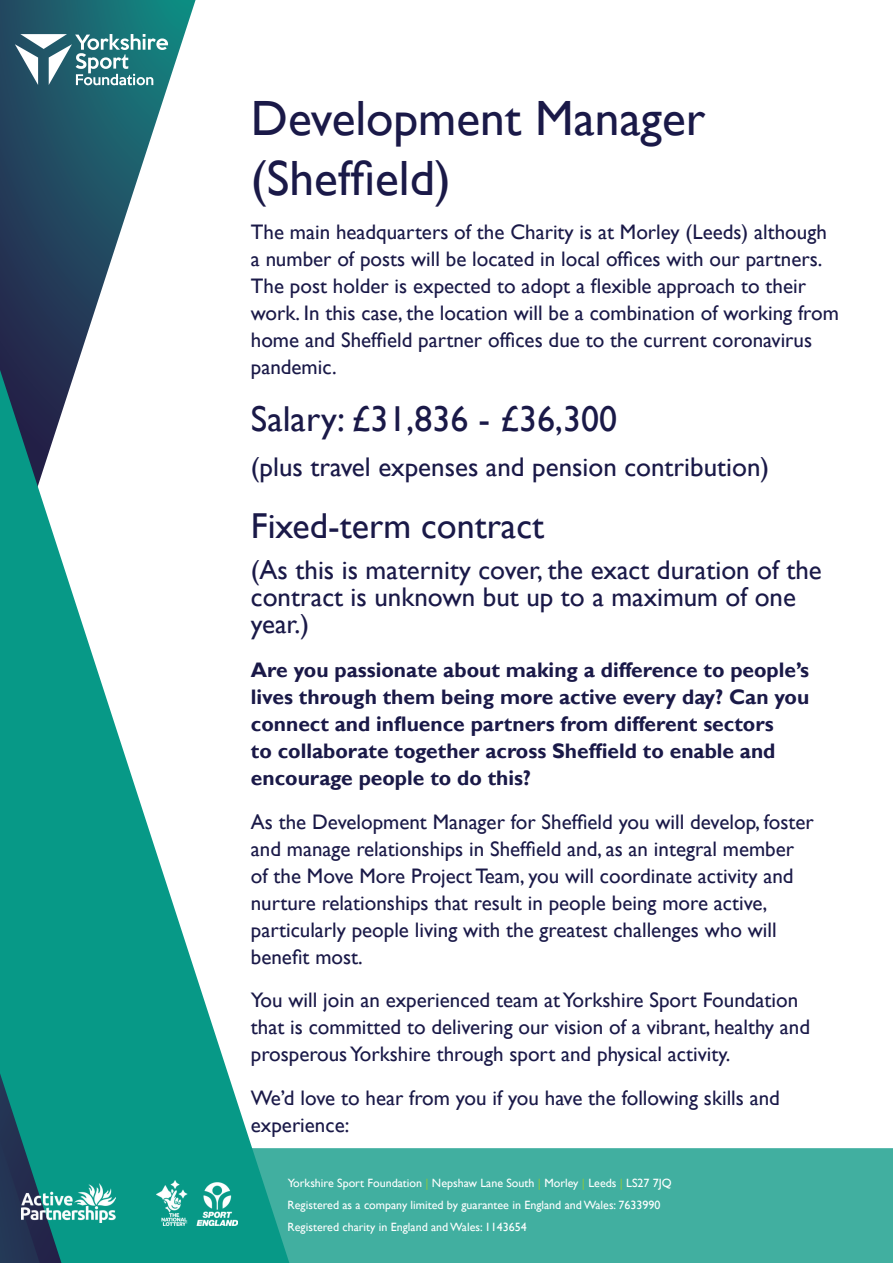
<style>
.page{position:relative;width:893px;height:1263px;background:#fff}
.page>*{position:absolute;margin:0;border:0;box-sizing:border-box;transform-origin:0 0}
.t1{font:49.5px/60px "Gill Sans";color:#1a1948}
.t2{font:36px "Gill Sans";color:#1a1948}
.t3{font:27px/27px "Gill Sans";color:#1a1948}
.t4{font:21px/27px "Gill Sans";color:#1a1948}
.t5{font:700 21px/27px "Gill Sans";color:#1a1948}
.t6{font:12px/22px "Gill Sans";color:#fff}
.s1{color:#8dc63f}
</style>
<div class="page">
<div style="left:293px;top:1148px;width:600px;height:115px;background:#41afa0"></div>
<svg style="left:0;top:0;width:196px;height:36px;background:#216f77"></svg>
<svg style="left:0;top:36px;width:293px;height:1227px"></svg>
<svg style="left:0;top:1034px;width:66px;height:229px;background:#127072"></svg>
<img style="left:21px;top:1183px;width:95px;height:39px">
<img style="left:156px;top:1180px;width:81px;height:46px">
<svg style="left:15px;top:34px;width:153px;height:51px"></svg>
<h1 class="t1" style="left:251px;top:88px;width:456px">Development Manager (Sheffield)</h1>
<p class="t4" style="left:251px;top:218px;width:589px">The main headquarters of the Charity is at Morley (Leeds) although a number of posts will be located in local offices with our partners.<br>The post holder is expected to adopt a flexible approach to their work. In this case, the location will be a combination of working from home and Sheffield partner offices due to the current coronavirus pandemic.</p>
<h2 class="t2" style="left:251px;top:398px;width:368px">Salary: £31,836 - £36,300</h2>
<p class="t3" style="left:251px;top:454px;width:520px">(plus travel expenses and pension contribution)</p>
<h2 class="t2" style="left:251px;top:505px;width:295px">Fixed-term contract</h2>
<p class="t3" style="left:251px;top:556px;width:572px">(As this is maternity cover, the exact duration of the contract is unknown but up to a maximum of one year.)</p>
<p class="t5" style="left:251px;top:656px;width:560px">Are you passionate about making a difference to people’s lives through them being more active every day? Can you connect and influence partners from different sectors<br>to collaborate together across Sheffield to enable and encourage people to do this?</p>
<p class="t4" style="left:251px;top:808px;width:565px">As the Development Manager for Sheffield you will develop, foster and manage relationships in Sheffield and, as an integral member of the Move More Project Team, you will coordinate activity and nurture relationships that result in people being more active, particularly people living with the greatest challenges who will benefit most.</p>
<p class="t4" style="left:251px;top:986px;width:561px">You will join an experienced team at Yorkshire Sport Foundation that is committed to delivering our vision of a vibrant, healthy and prosperous Yorkshire through sport and physical activity.</p>
<p class="t4" style="left:251px;top:1084px;width:531px">We’d love to hear from you if you have the following skills and experience:</p>
<p class="t6" style="left:288px;top:1171px;width:386px">Yorkshire Sport Foundation <span class="s1">|</span> Nepshaw Lane South <span class="s1">|</span> Morley <span class="s1">|</span> Leeds <span class="s1">|</span> LS27 7JQ<br>Registered as a company limited by guarantee in England and Wales: 7633990<br>Registered charity in England and Wales: 1143654</p>
</div>
